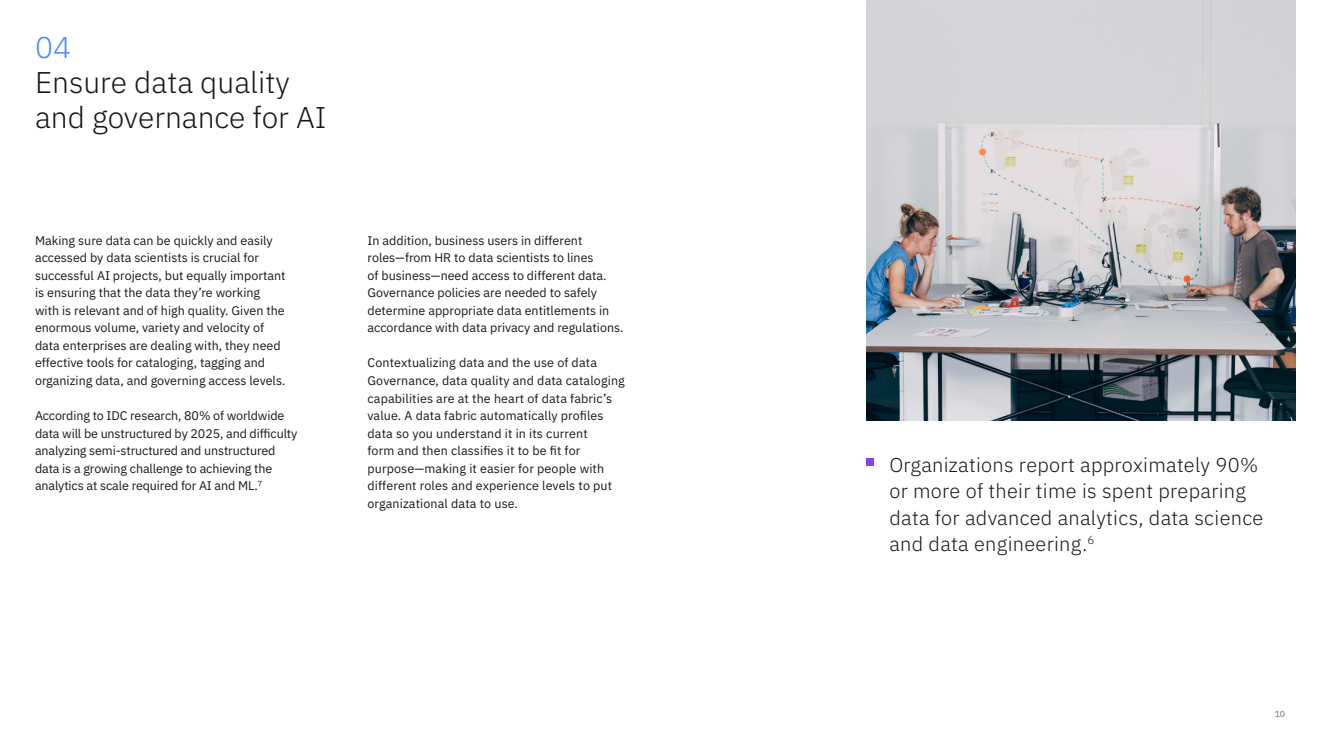
<style>
.page{position:relative;width:1330px;height:753px;background:#fff}
.page>*{position:absolute;margin:0;border:0;box-sizing:border-box;transform-origin:0 0}
.t1{font:300 30px/35px "IBM Plex Sans";color:#161616}
.t2{font:300 30px "IBM Plex Sans";color:#4589ff}
.H4_callout{font:300 20px/26.2px "IBM Plex Sans";letter-spacing:.015em;color:#161616}
.Body_copy{font:12.5px/17.5px "IBM Plex Sans";color:#161616}
.t3{font:8.75px "IBM Plex Sans Medm";color:#8d8d8d}
</style>
<div class="page">
<img style="left:866px;top:0;width:430px;height:420px">
<div style="left:866px;top:458px;width:8px;height:7px;background:#8a3ffc"></div>
<h3 class="t2" style="left:35px;top:25px;width:38px">04</h3>
<h3 class="t1" style="left:35px;top:63px;width:293px">Ensure data quality and governance for AI</h3>
<p class="Body_copy" style="left:35px;top:231px;width:252px">Making sure data can be quickly and easily accessed by data scientists is crucial for successful AI projects, but equally important is ensuring that the data they’re working with is relevant and of high quality. Given the enormous volume, variety and velocity of data enterprises are dealing with, they need effective tools for cataloging, tagging and organizing data, and governing access levels.</p>
<p class="Body_copy" style="left:35px;top:406px;width:264px">According to IDC research, 80% of worldwide data will be unstructured by 2025, and difficulty analyzing semi-structured and unstructured data is a growing challenge to achieving the analytics at scale required for AI and ML.<sup>7</sup></p>
<p class="Body_copy" style="left:368px;top:231px;width:258px">In addition, business users in different roles—from HR to data scientists to lines<br>of business—need access to different data.<br>Governance policies are needed to safely determine appropriate data entitlements in accordance with data privacy and regulations.</p>
<p class="Body_copy" style="left:368px;top:353px;width:231px">Contextualizing data and the use of data</p>
<p class="Body_copy" style="left:368px;top:371px;width:259px">Governance, data quality and data cataloging capabilities are at the heart of data fabric’s value. A data fabric automatically profiles data so you understand it in its current<br>form and then classifies it to be fit for purpose—making it easier for people with different roles and experience levels to put organizational data to use.</p>
<p class="H4_callout" style="left:889px;top:450px;width:375px">Organizations report approximately 90% or more of their time is spent preparing data for advanced analytics, data science and data engineering.<sup>6</sup></p>
<p class="t3" style="left:1275px;top:706px;width:12px">10</p>
</div>
